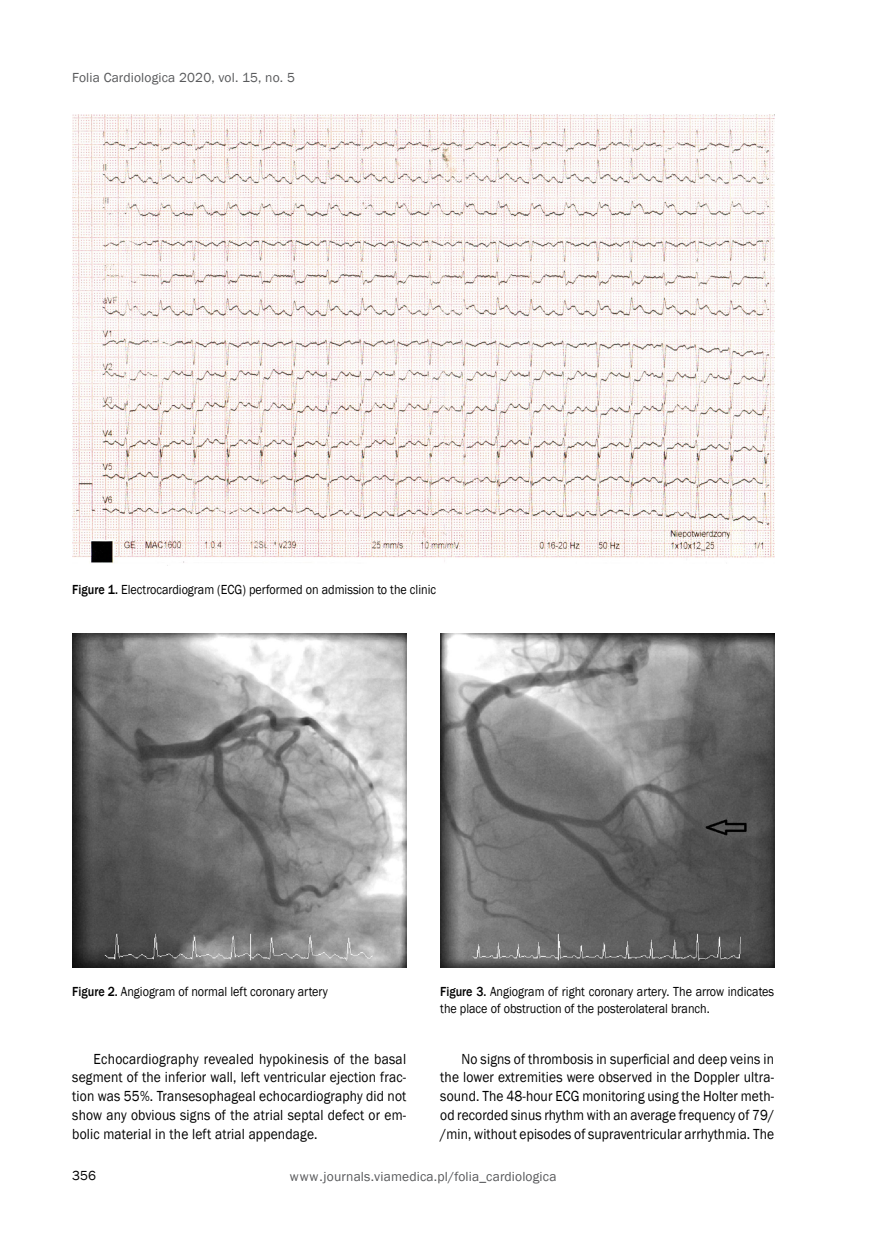
<style>
.page{position:relative;width:872px;height:1234px;background:#fff}
.page>*{position:absolute;margin:0;border:0;box-sizing:border-box;transform-origin:0 0}
.t1{font:15px/18.8px "Franklin Gothic";letter-spacing:.01em;color:#000;text-align:justify;scale:.9 1}
.t2{font:13.5px/17.2px "Franklin Gothic";color:#000;scale:.9 1}
.t3{font:13.5px "Franklin Gothic";letter-spacing:.01em;color:#58595b}
.t4{font:13.5px "Franklin Gothic";color:#000}
.s1{font-weight:500}
</style>
<div class="page">
<img style="left:72px;top:115px;width:702px;height:448px">
<img style="left:72px;top:633px;width:334px;height:334px">
<img style="left:440px;top:633px;width:334px;height:334px">
<p class="t3" style="left:72px;top:69px;width:224px">Folia Cardiologica 2020, vol. 15, no. 5</p>
<p class="t2" style="left:72px;top:580px;width:406px"><span class="s1">Figure 1.</span> Electrocardiogram (ECG) performed on admission to the clinic</p>
<p class="t2" style="left:72px;top:982px;width:285px"><span class="s1">Figure 2.</span> Angiogram of normal left coronary artery</p>
<p class="t2" style="left:440px;top:982px;width:372px"><span class="s1">Figure 3.</span> Angiogram of right coronary artery. The arrow indicates the place of obstruction of the posterolateral branch.</p>
<p class="t1" style="left:72px;top:1049px;width:372px;text-indent:21px">Echocardiography revealed hypokinesis of the basal segment of the inferior wall, left ventricular ejection frac&shy;tion was 55%. Transesophageal echocardiography did not show any obvious signs of the atrial septal defect or em&shy;bolic material in the left atrial appendage.</p>
<p class="t1" style="left:440px;top:1049px;width:372px;text-indent:21px">No signs of thrombosis in superficial and deep veins in the lower extremities were observed in the Doppler ultra&shy;sound. The 48-hour ECG monitoring using the Holter meth&shy;od recorded sinus rhythm with an average frequency of 79/ /min, without episodes of supraventricular arrhythmia. The</p>
<p class="t4" style="left:72px;top:1166px;width:25px">356</p>
<p class="t3" style="left:290px;top:1168px;width:268px">www.journals.viamedica.pl/folia_cardiologica</p>
</div>
